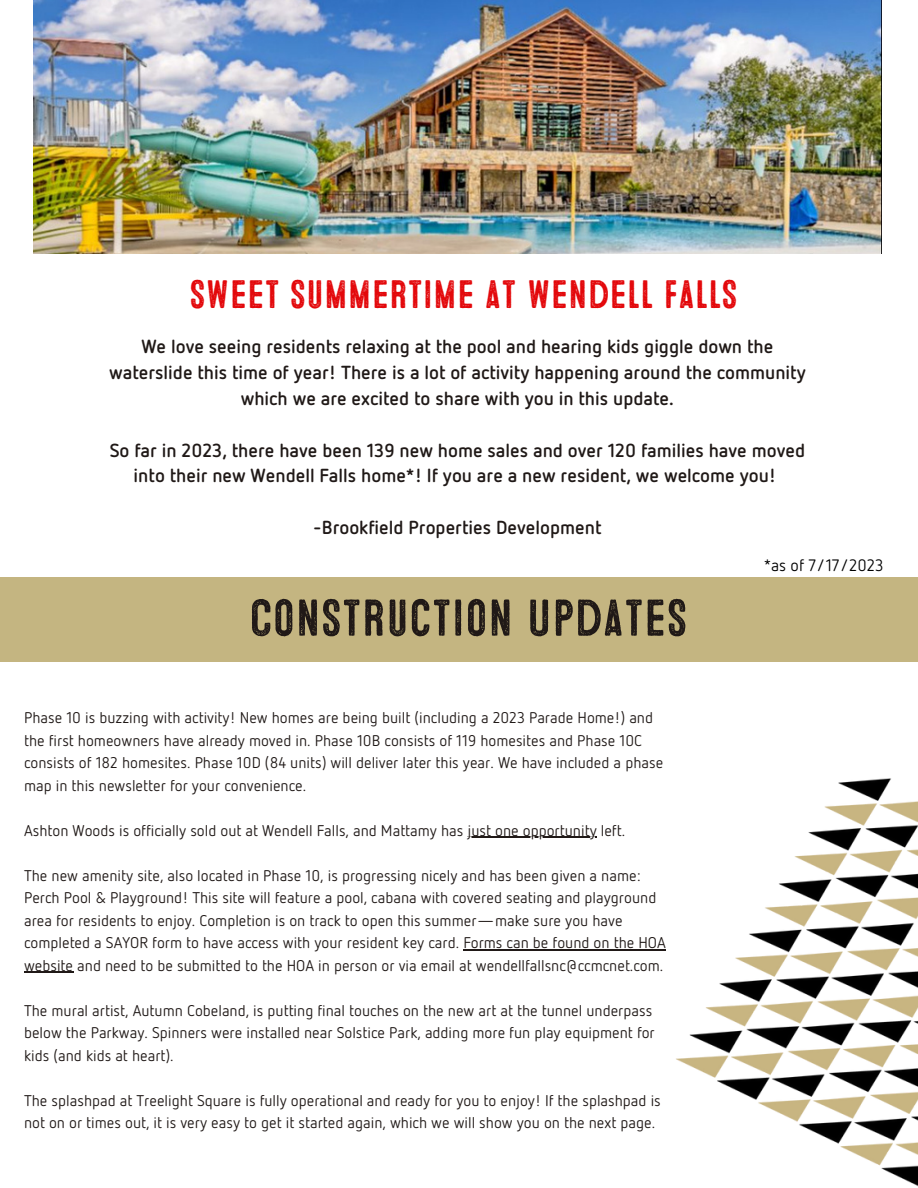
<style>
.page{position:relative;width:918px;height:1188px;background:#fff}
.page>*{position:absolute;margin:0;border:0;box-sizing:border-box;transform-origin:0 0}
.t1{font:51.6px "Microbrew Three";color:#201917}
.t2{font:39.75px "Microbrew Three";color:#e3080b}
.t3{font:700 18.9px/25.8px "Netto Pro";color:#201917;text-align:center}
.t4{font:16.5px "Netto Pro";color:#000}
.t5{font:15.45px/22.5px "Netto Pro";color:#201917}
</style>
<div class="page">
<img style="left:676px;top:778px;width:242px;height:409px">
<div style="left:0;top:577px;width:918px;height:85px;background:#c4b581"></div>
<img style="left:33px;top:0;width:848px;height:253px">
<hr style="left:468px;top:837px;width:129px;height:1px;background:#201917">
<hr style="left:463px;top:949px;width:203px;height:2px;background:#201917">
<hr style="left:24px;top:972px;width:49px;height:1px;background:#201917">
<p class="t2" style="left:189px;top:271px;width:550px">SWEET SUMMERTIME AT WENDELL FALLS</p>
<p class="t3" style="left:109px;top:335px;width:698px">We love seeing residents relaxing at the pool and hearing kids giggle down the waterslide this time of year! There is a lot of activity happening around the community which we are excited to share with you in this update.</p>
<p class="t3" style="left:110px;top:438px;width:697px">So far in 2023, there have been 139 new home sales and over 120 families have moved into their new Wendell Falls home*! If you are a new resident, we welcome you!</p>
<p class="t3" style="left:313px;top:516px;width:290px">-Brookfield Properties Development</p>
<p class="t4" style="left:764px;top:558px;width:121px">*as of 7/17/2023</p>
<p class="t1" style="left:249px;top:588px;width:440px">CONSTRUCTION UPDATES</p>
<p class="t5" style="left:24px;top:708px;width:641px">Phase 10 is buzzing with activity! New homes are being built (including a 2023 Parade Home!) and the first homeowners have already moved in. Phase 10B consists of 119 homesites and Phase 10C consists of 182 homesites. Phase 10D (84 units) will deliver later this year. We have included a phase map in this newsletter for your convenience.</p>
<p class="t5" style="left:24px;top:820px;width:603px">Ashton Woods is officially sold out at Wendell Falls, and Mattamy has just one opportunity left.</p>
<p class="t5" style="left:24px;top:865px;width:643px">The new amenity site, also located in Phase 10, is progressing nicely and has been given a name:<br>Perch Pool &amp; Playground! This site will feature a pool, cabana with covered seating and playground area for residents to enjoy. Completion is on track to open this summer—make sure you have completed a SAYOR form to have access with your resident key card. Forms can be found on the HOA website and need to be submitted to the HOA in person or via email at wendellfallsnc@ccmcnet.com.</p>
<p class="t5" style="left:24px;top:1000px;width:632px">The mural artist, Autumn Cobeland, is putting final touches on the new art at the tunnel underpass below the Parkway. Spinners were installed near Solstice Park, adding more fun play equipment for kids (and kids at heart).</p>
<p class="t5" style="left:24px;top:1090px;width:638px">The splashpad at Treelight Square is fully operational and ready for you to enjoy! If the splashpad is not on or times out, it is very easy to get it started again, which we will show you on the next page.</p>
</div>
